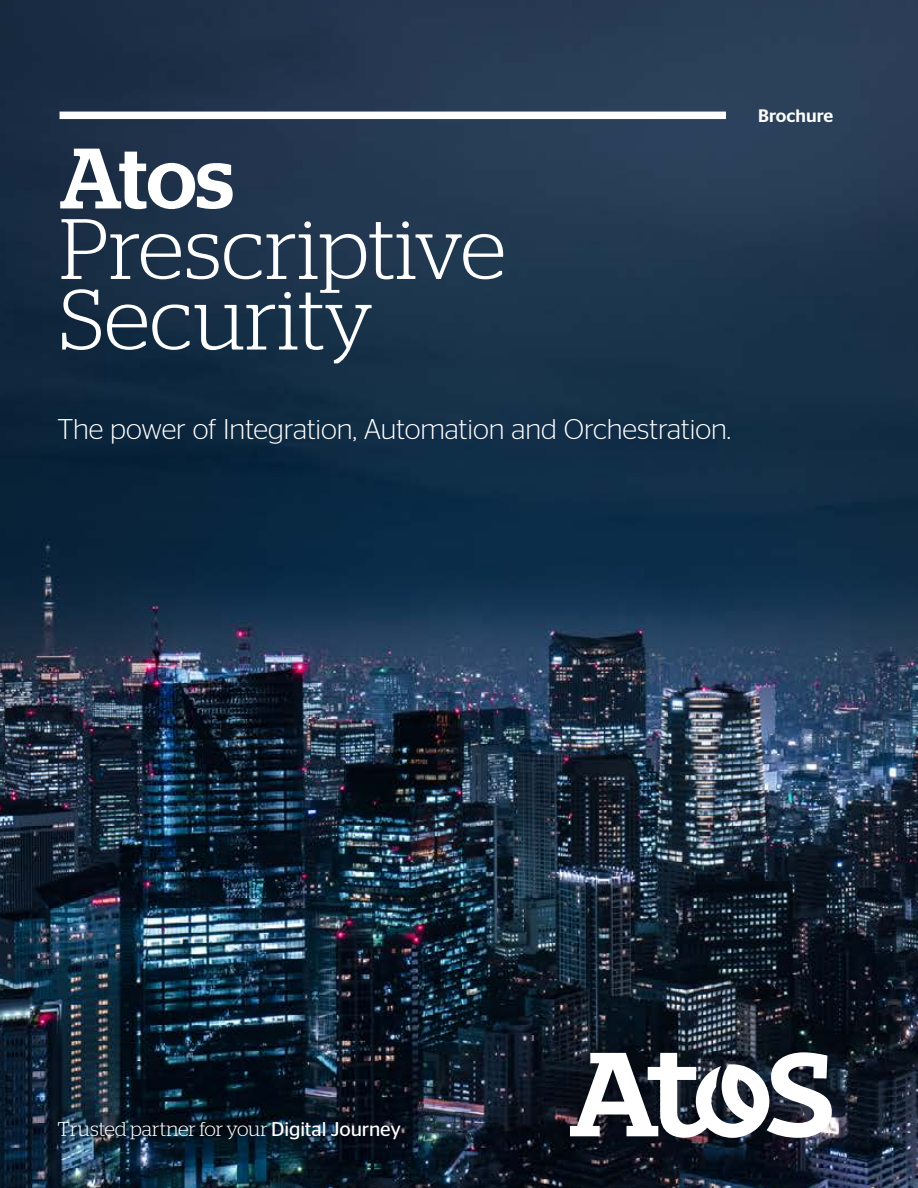
<style>
.page{position:relative;width:918px;height:1188px;background:#fff}
.page>*{position:absolute;margin:0;border:0;box-sizing:border-box;transform-origin:0 0}
.t1{font:300 85.5px/70.5px "Stag";color:#fff}
.t2{font:500 85.5px "Stag";color:#fff}
.t3{font:300 28.5px "Stag Sans";color:#fff}
.t4{font:300 19.95px "Stag";color:#fff}
.t5{font:500 18px "Stag Sans";color:#fff}
.s1{font-family:"Stag Sans";font-weight:400}
</style>
<div class="page">
<img style="left:0;top:0;width:918px;height:1188px">
<svg style="left:570px;top:1052px;width:262px;height:86px"></svg>
<div style="left:60px;top:112px;width:666px;height:7px;background:#fff"></div>
<h1 class="t2" style="left:60px;top:128px;width:176px">Atos</h1>
<h1 class="t1" style="left:60px;top:213px;width:448px">Prescriptive<br>Security</h1>
<p class="t3" style="left:57px;top:414px;width:675px">The power of Integration, Automation and Orchestration.</p>
<p class="t5" style="left:758px;top:105px;width:77px">Brochure</p>
<p class="t4" style="left:57px;top:1118px;width:345px">Trusted partner for your <span class="s1">Digital Journey</span></p>
</div>
